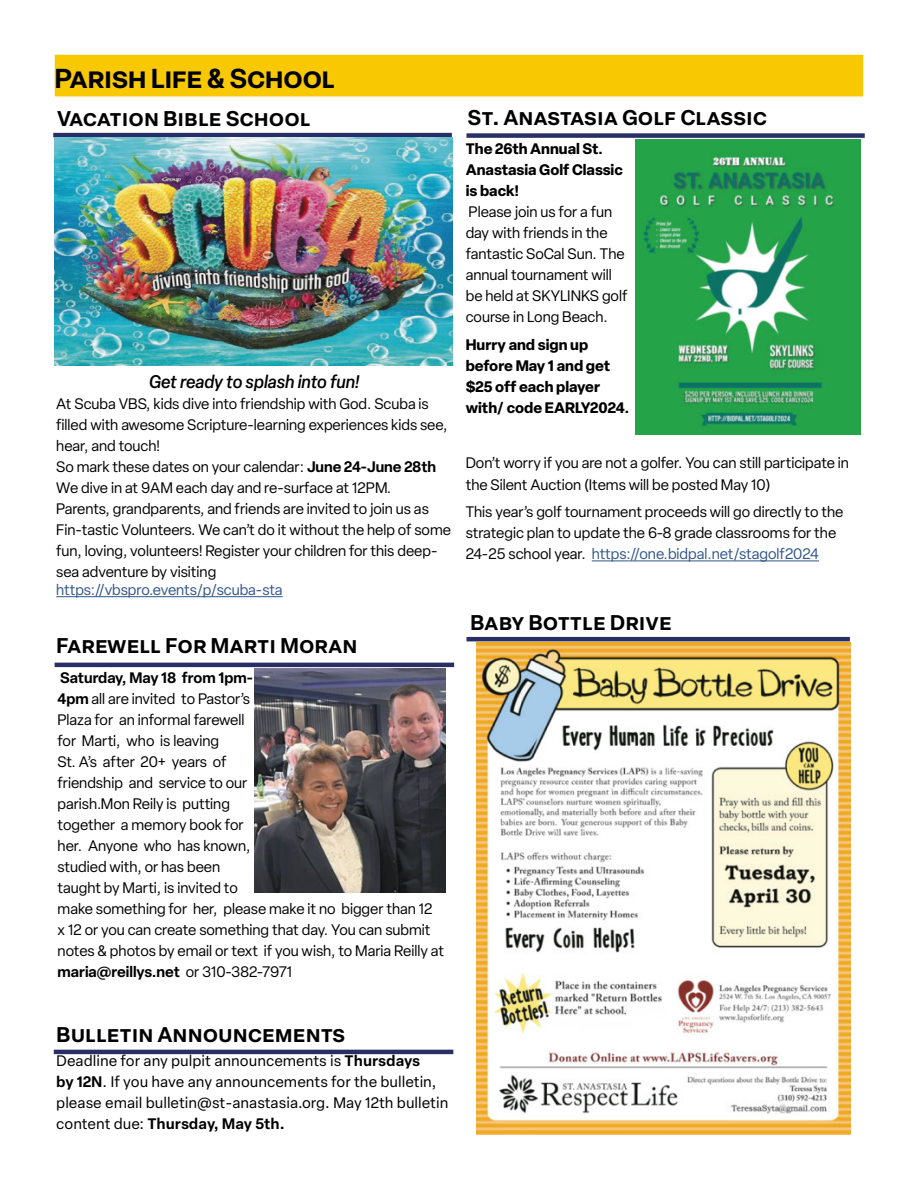
<style>
.page{position:relative;width:918px;height:1188px;background:#fff}
.page>*{position:absolute;margin:0;border:0;box-sizing:border-box;transform-origin:0 0}
.t1{font:600 27px "Elza";color:#000}
.t2{font:600 21px "Elza Text";color:#000}
.t3{font:italic 500 18px "Elza";letter-spacing:-.005em;color:#000}
.t4{font:15px/21px "Elza";color:#000}
.t5{font:15px/21px "Elza Text";color:#000}
.t6{font:700 15px/21px "Elza";color:#000}
.t7{font:15px "Elza";letter-spacing:-.005em;color:#30558a}
.s1{font-weight:600}
.s2{color:#30558a}
</style>
<div class="page">
<div style="left:54px;top:54px;width:810px;height:43px;background:#f8c903"></div>
<div style="left:53px;top:53px;width:812px;height:45px;border:2px solid #fff"></div>
<hr style="left:53px;top:133px;width:399px;height:4px;background:#292e64">
<div style="left:467px;top:133px;width:398px;height:5px;background:#292e64"></div>
<hr style="left:56px;top:596px;width:227px;height:1px;background:#30558a">
<img style="left:55px;top:138px;width:397px;height:227px">
<hr style="left:592px;top:561px;width:227px;height:1px;background:#30558a">
<img style="left:635px;top:140px;width:225px;height:294px">
<hr style="left:466px;top:637px;width:384px;height:4px;background:#292e64">
<img style="left:476px;top:643px;width:374px;height:491px">
<hr style="left:55px;top:663px;width:399px;height:4px;background:#292e64">
<img style="left:254px;top:669px;width:192px;height:224px">
<hr style="left:54px;top:1050px;width:399px;height:4px;background:#292e64">
<h1 class="t1" style="left:55px;top:60px;width:282px">Parish Life &amp; School</h1>
<h2 class="t2" style="left:57px;top:102px;width:255px">Vacation Bible School</h2>
<h2 class="t2" style="left:468px;top:101px;width:301px">St. Anastasia Golf Classic</h2>
<p class="t3" style="left:149px;top:370px;width:212px">Get ready to splash into fun!</p>
<p class="t4" style="left:56px;top:393px;width:396px">At Scuba VBS, kids dive into friendship with God. Scuba is filled with awesome Scripture-learning experiences kids see, hear, and touch!<br>So mark these dates on your calendar: <span class="s1">June 24-June 28th </span>We dive in at 9AM each day and re-surface at 12PM.<br>Parents, grandparents, and friends are invited to join us as Fin-tastic Volunteers. We can’t do it without the help of some fun, loving, volunteers! Register your children for this deep&shy;sea adventure by visiting</p>
<p class="t7" style="left:56px;top:580px;width:228px">https://vbspro.events/p/scuba-sta</p>
<h2 class="t2" style="left:56px;top:629px;width:303px">Farewell For Marti Moran</h2>
<p class="t4" style="left:58px;top:667px;width:388px"><span class="s1">Saturday, May 18 from 1pm-<br>4pm</span> all are invited to Pastor’s<br>Plaza for an informal farewell<br>for Marti, who is leaving<br>St. A’s after 20+ years of<br>friendship and service to our<br>parish.Mon Reily is putting<br>together a memory book for<br>her. Anyone who has known,<br>studied with, or has been<br>taught by Marti, is invited to<br>make something for her, please make it no bigger than 12<br>x 12 or you can create something that day. You can submit notes &amp; photos by email or text if you wish, to Maria Reilly at <span class="s1">maria@reillys.net</span> or 310-382-7971</p>
<p class="t6" style="left:466px;top:138px;width:159px">The 26th Annual St.<br>Anastasia Golf Classic is back!</p>
<p class="t4" style="left:466px;top:201px;width:163px">Please join us for a fun day with friends in the fantastic SoCal Sun. The annual tournament will be held at SKYLINKS golf course in Long Beach.</p>
<p class="t6" style="left:466px;top:333px;width:165px">Hurry and sign up before May 1 and get $25 off each player with/ code EARLY2024.</p>
<p class="t4" style="left:466px;top:452px;width:385px;line-height:21.6px">Don’t worry if you are not a golfer. You can still participate in the Silent Auction (Items will be posted May 10)</p>
<p class="t4" style="left:466px;top:502px;width:379px">This year’s golf tournament proceeds will go directly to the strategic plan to update the 6-8 grade classrooms for the<br>24-25 school year. <span class="s2">https://one.bidpal.net/stagolf2024</span></p>
<h2 class="t2" style="left:470px;top:606px;width:203px">Baby Bottle Drive</h2>
<h2 class="t2" style="left:56px;top:1018px;width:291px">Bulletin Announcements</h2>
<p class="t5" style="left:56px;top:1050px;width:394px">Deadline for any pulpit announcements is <span class="s1">Thursdays<br>by 12N</span>. If you have any announcements for the bulletin, please email bulletin@st-anastasia.org. May 12th bulletin content due: <span class="s1">Thursday, May 5th.</span></p>
</div>
